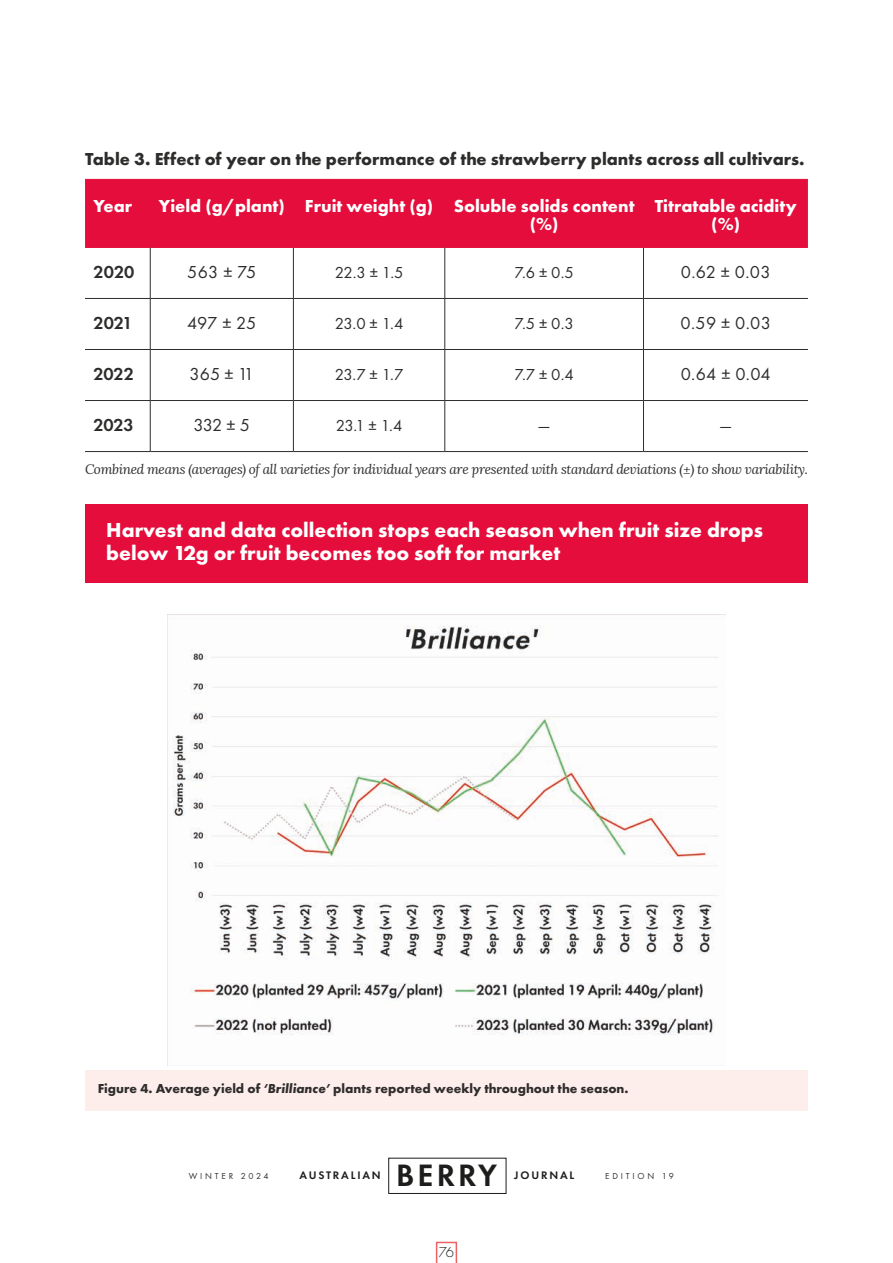
<style>
.page{position:relative;width:893px;height:1263px;background:#fff}
.page>*{position:absolute;margin:0;border:0;box-sizing:border-box;transform-origin:0 0}
.t1{font:600 32.1px "Futura PT";letter-spacing:.095em;color:#1d1d1b}
.t2{font:700 21px/22.5px "Futura PT";color:#fff}
.t3{font:700 18px "Futura PT";color:#2e2d2c}
.t4{font:700 18px/18px "Futura PT";color:#fff}
.t5{font:18px "Futura PT";letter-spacing:-.005em;color:#2e2d2c}
.t6{font:600 18px "Futura PT";letter-spacing:-.01em;color:#2e2d2c}
.t7{font:16.5px "Futura PT";letter-spacing:-.04em;color:#2e2d2c}
.t8{font:300 15px "Futura PT";color:#1d1d1b}
.t9{font:italic 13.5px "Lora";letter-spacing:-.025em;color:#2e2d2c}
.t10{font:700 13.5px "Futura PT";color:#2e2d2c}
.t11{font:600 11.4px "Futura PT";letter-spacing:.16em;color:#1d1d1b}
.t12{font:9px "Futura PT";letter-spacing:.31em;color:#2e2d2c}
.s1{font-style:italic}
</style>
<div class="page">
<img style="left:167px;top:615px;width:551px;height:451px">
<div style="left:85px;top:504px;width:723px;height:79px;background:#e50d3b"></div>
<svg style="left:436px;top:1242px;width:21px;height:21px"></svg>
<div style="left:85px;top:180px;width:723px;height:67px;background:#e50d3b"></div>
<hr style="left:85px;top:179px;width:65px;height:1px;background:#e50d3b">
<hr style="left:150px;top:179px;width:143px;height:1px;background:#e50d3b">
<hr style="left:150px;top:180px;width:1px;height:67px;background:#e50d3b">
<hr style="left:293px;top:179px;width:152px;height:1px;background:#e50d3b">
<hr style="left:293px;top:180px;width:1px;height:67px;background:#e50d3b">
<hr style="left:445px;top:179px;width:198px;height:1px;background:#e50d3b">
<hr style="left:445px;top:180px;width:1px;height:67px;background:#e50d3b">
<hr style="left:643px;top:179px;width:165px;height:1px;background:#e50d3b">
<hr style="left:643px;top:180px;width:1px;height:67px;background:#e50d3b">
<hr style="left:85px;top:247px;width:65px;height:1px;background:#e50d3b">
<hr style="left:150px;top:247px;width:143px;height:1px;background:#e50d3b">
<hr style="left:293px;top:247px;width:152px;height:1px;background:#e50d3b">
<hr style="left:445px;top:247px;width:198px;height:1px;background:#e50d3b">
<hr style="left:643px;top:247px;width:165px;height:1px;background:#e50d3b">
<hr style="left:150px;top:248px;width:1px;height:50px;background:#2e2d2c">
<hr style="left:293px;top:248px;width:1px;height:50px;background:#2e2d2c">
<hr style="left:445px;top:248px;width:1px;height:50px;background:#2e2d2c">
<hr style="left:643px;top:248px;width:1px;height:50px;background:#2e2d2c">
<hr style="left:85px;top:298px;width:65px;height:1px;background:#2e2d2c">
<hr style="left:150px;top:298px;width:143px;height:1px;background:#2e2d2c">
<hr style="left:150px;top:299px;width:1px;height:50px;background:#2e2d2c">
<hr style="left:293px;top:298px;width:152px;height:1px;background:#2e2d2c">
<hr style="left:293px;top:299px;width:1px;height:50px;background:#2e2d2c">
<hr style="left:445px;top:298px;width:198px;height:1px;background:#2e2d2c">
<hr style="left:445px;top:299px;width:1px;height:50px;background:#2e2d2c">
<hr style="left:643px;top:298px;width:165px;height:1px;background:#2e2d2c">
<hr style="left:643px;top:299px;width:1px;height:50px;background:#2e2d2c">
<hr style="left:85px;top:349px;width:65px;height:1px;background:#2e2d2c">
<hr style="left:150px;top:349px;width:143px;height:1px;background:#2e2d2c">
<hr style="left:150px;top:350px;width:1px;height:50px;background:#2e2d2c">
<hr style="left:293px;top:349px;width:152px;height:1px;background:#2e2d2c">
<hr style="left:293px;top:350px;width:1px;height:50px;background:#2e2d2c">
<hr style="left:445px;top:349px;width:198px;height:1px;background:#2e2d2c">
<hr style="left:445px;top:350px;width:1px;height:50px;background:#2e2d2c">
<hr style="left:643px;top:349px;width:165px;height:1px;background:#2e2d2c">
<hr style="left:643px;top:350px;width:1px;height:50px;background:#2e2d2c">
<hr style="left:85px;top:400px;width:65px;height:1px;background:#2e2d2c">
<hr style="left:150px;top:400px;width:143px;height:1px;background:#2e2d2c">
<hr style="left:150px;top:401px;width:1px;height:50px;background:#2e2d2c">
<hr style="left:293px;top:400px;width:152px;height:1px;background:#2e2d2c">
<hr style="left:293px;top:401px;width:1px;height:50px;background:#2e2d2c">
<hr style="left:445px;top:400px;width:198px;height:1px;background:#2e2d2c">
<hr style="left:445px;top:401px;width:1px;height:50px;background:#2e2d2c">
<hr style="left:643px;top:400px;width:165px;height:1px;background:#2e2d2c">
<hr style="left:643px;top:401px;width:1px;height:50px;background:#2e2d2c">
<hr style="left:85px;top:451px;width:65px;height:1px;background:#2e2d2c">
<hr style="left:150px;top:451px;width:143px;height:1px;background:#2e2d2c">
<hr style="left:293px;top:451px;width:152px;height:1px;background:#2e2d2c">
<hr style="left:445px;top:451px;width:198px;height:1px;background:#2e2d2c">
<hr style="left:643px;top:451px;width:165px;height:1px;background:#2e2d2c">
<div style="left:85px;top:1070px;width:723px;height:40px;background:#fdedeb"></div>
<h3 class="t3" style="left:85px;top:147px;width:721px">Table 3. Effect of year on the performance of the strawberry plants across all cultivars.</h3>
<h3 class="t4" style="left:94px;top:197px;width:40px">Year</h3>
<h3 class="t4" style="left:530px;top:197px;width:106px;text-indent:-371px">Yield (g/plant) Fruit weight (g) Soluble solids content (%)</h3>
<h3 class="t4" style="left:655px;top:197px;width:143px;text-align:center">Titratable acidity (%)</h3>
<h3 class="t6" style="left:94px;top:261px;width:42px">2020</h3>
<h3 class="t5" style="left:187px;top:261px;width:71px">563 ± 75</h3>
<p class="t7" style="left:335px;top:262px;width:70px">22.3 ± 1.5</p>
<p class="t7" style="left:514px;top:262px;width:61px">7.6 ± 0.5</p>
<h3 class="t5" style="left:681px;top:261px;width:91px">0.62 ± 0.03</h3>
<h3 class="t6" style="left:94px;top:312px;width:41px">2021</h3>
<h3 class="t5" style="left:187px;top:312px;width:71px">497 ± 25</h3>
<p class="t7" style="left:335px;top:313px;width:70px">23.0 ± 1.4</p>
<p class="t7" style="left:514px;top:313px;width:61px">7.5 ± 0.3</p>
<h3 class="t5" style="left:680px;top:312px;width:92px">0.59 ± 0.03</h3>
<h3 class="t6" style="left:94px;top:363px;width:42px">2022</h3>
<h3 class="t5" style="left:190px;top:363px;width:66px">365 ± 11</h3>
<p class="t7" style="left:335px;top:364px;width:70px">23.7 ± 1.7</p>
<p class="t7" style="left:514px;top:364px;width:61px">7.7 ± 0.4</p>
<h3 class="t5" style="left:681px;top:363px;width:92px">0.64 ± 0.04</h3>
<h3 class="t6" style="left:94px;top:414px;width:42px">2023</h3>
<h3 class="t5" style="left:194px;top:414px;width:58px">332 ± 5</h3>
<p class="t7" style="left:336px;top:415px;width:68px">23.1 ± 1.4</p>
<p class="t7" style="left:538px;top:415px;width:15px">—</p>
<p class="t7" style="left:719px;top:415px;width:15px">—</p>
<p class="t9" style="left:85px;top:460px;width:724px">Combined means (averages) of all varieties for individual years are presented with standard deviations (±) to show variability.</p>
<h2 class="t2" style="left:106px;top:518px;width:658px">Harvest and data collection stops each season when fruit size drops below 12g or fruit becomes too soft for market</h2>
<p class="t10" style="left:98px;top:1080px;width:532px">Figure 4. Average yield of <span class="s1">‘Brilliance’</span> plants reported weekly throughout the season.</p>
<p class="t12" style="left:189px;top:1171px;width:81px">WINTER 2024</p>
<p class="t11" style="left:300px;top:1168px;width:83px">AUSTRALIAN</p>
<h1 class="t1" style="left:396px;top:1155px;width:103px">BERRY</h1>
<p class="t11" style="left:514px;top:1168px;width:61px">JOURNAL</p>
<p class="t12" style="left:605px;top:1171px;width:70px">EDITION 19</p>
<p class="t8" style="left:439px;top:1243px;width:17px">76</p>
</div>
